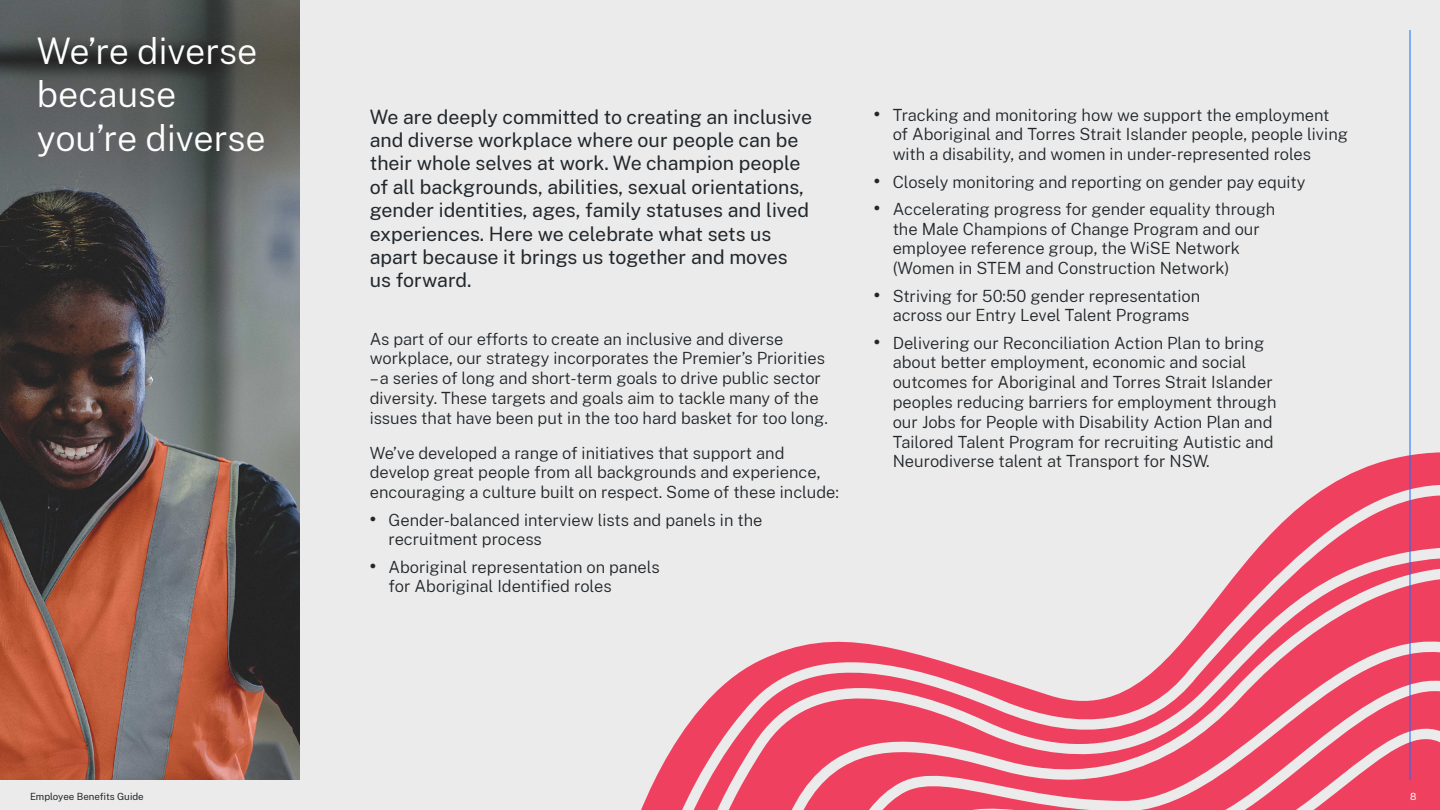
<style>
.page{position:relative;width:1440px;height:810px;background:#ebebeb}
.page>*{position:absolute;margin:0;border:0;box-sizing:border-box;transform-origin:0 0}
.Page_title{font:300 36px/43.2px "Public Sans NSW";color:#fff}
.Intro_Copy{font:19.5px/23.4px "Public Sans NSW";color:#22272b}
.Body_Copy_22pt{font:300 16.5px/19.8px "Public Sans NSW";color:#22272b}
.t1{font:9.75px "Public Sans NSW";color:#22272b}
.t2{font:9.75px "Public Sans NSW";color:#fff}
.s1{font-weight:700;font-size:18.75px}
</style>
<div class="page">
<svg style="left:641px;top:452px;width:799px;height:358px"></svg>
<svg style="left:680px;top:489px;width:760px;height:321px"></svg>
<svg style="left:943px;top:687px;width:497px;height:123px;fill:#ef405f"></svg>
<img style="left:0;top:0;width:300px;height:780px">
<hr style="left:1410px;top:30px;width:1px;height:750px;background:#146cfd">
<p class="Page_title" style="left:37px;top:27px;width:231px">We’re diverse because you’re diverse</p>
<p class="t1" style="left:30px;top:789px;width:115px">Employee Benefits Guide</p>
<p class="Intro_Copy" style="left:370px;top:103px;width:444px">We are deeply committed to creating an inclusive and diverse workplace where our people can be their whole selves at work. We champion people of all backgrounds, abilities, sexual orientations, gender identities, ages, family statuses and lived experiences. Here we celebrate what sets us apart because it brings us together and moves us forward.</p>
<p class="Body_Copy_22pt" style="left:370px;top:328px;width:457px">As part of our efforts to create an inclusive and diverse workplace, our strategy incorporates the Premier’s Priorities</p>
<p class="Body_Copy_22pt" style="left:370px;top:367px;width:460px">– a series of long and short-term goals to drive public sector diversity. These targets and goals aim to tackle many of the issues that have been put in the too hard basket for too long.</p>
<p class="Body_Copy_22pt" style="left:370px;top:442px;width:471px">We’ve developed a range of initiatives that support and develop great people from all backgrounds and experience, encouraging a culture built on respect. Some of these include:</p>
<p class="Body_Copy_22pt" style="left:388px;top:509px;width:376px;text-indent:-19px"><span class="s1">•</span> Gender-balanced interview lists and panels in the recruitment process</p>
<p class="Body_Copy_22pt" style="left:388px;top:556px;width:273px;text-indent:-19px"><span class="s1">•</span> Aboriginal representation on panels for Aboriginal Identified roles</p>
<p class="Body_Copy_22pt" style="left:893px;top:104px;width:457px;text-indent:-19px"><span class="s1">•</span> Tracking and monitoring how we support the employment of Aboriginal and Torres Strait Islander people, people living with a disability, and women in under-represented roles</p>
<p class="Body_Copy_22pt" style="left:874px;top:171px;width:433px"><span class="s1">•</span> Closely monitoring and reporting on gender pay equity</p>
<p class="Body_Copy_22pt" style="left:893px;top:198px;width:384px;text-indent:-19px"><span class="s1">•</span> Accelerating progress for gender equality through the Male Champions of Change Program and our employee reference group, the WiSE Network (Women in STEM and Construction Network)</p>
<p class="Body_Copy_22pt" style="left:874px;top:285px;width:328px;text-align:center"><span class="s1">•</span> Striving for 50:50 gender representation across our Entry Level Talent Programs</p>
<p class="Body_Copy_22pt" style="left:893px;top:332px;width:385px;text-indent:-19px"><span class="s1">•</span> Delivering our Reconciliation Action Plan to bring about better employment, economic and social outcomes for Aboriginal and Torres Strait Islander peoples reducing barriers for employment through our Jobs for People with Disability Action Plan and Tailored Talent Program for recruiting Autistic and Neurodiverse talent at Transport for NSW.</p>
<p class="t2" style="left:1410px;top:789px;width:8px">8</p>
</div>
